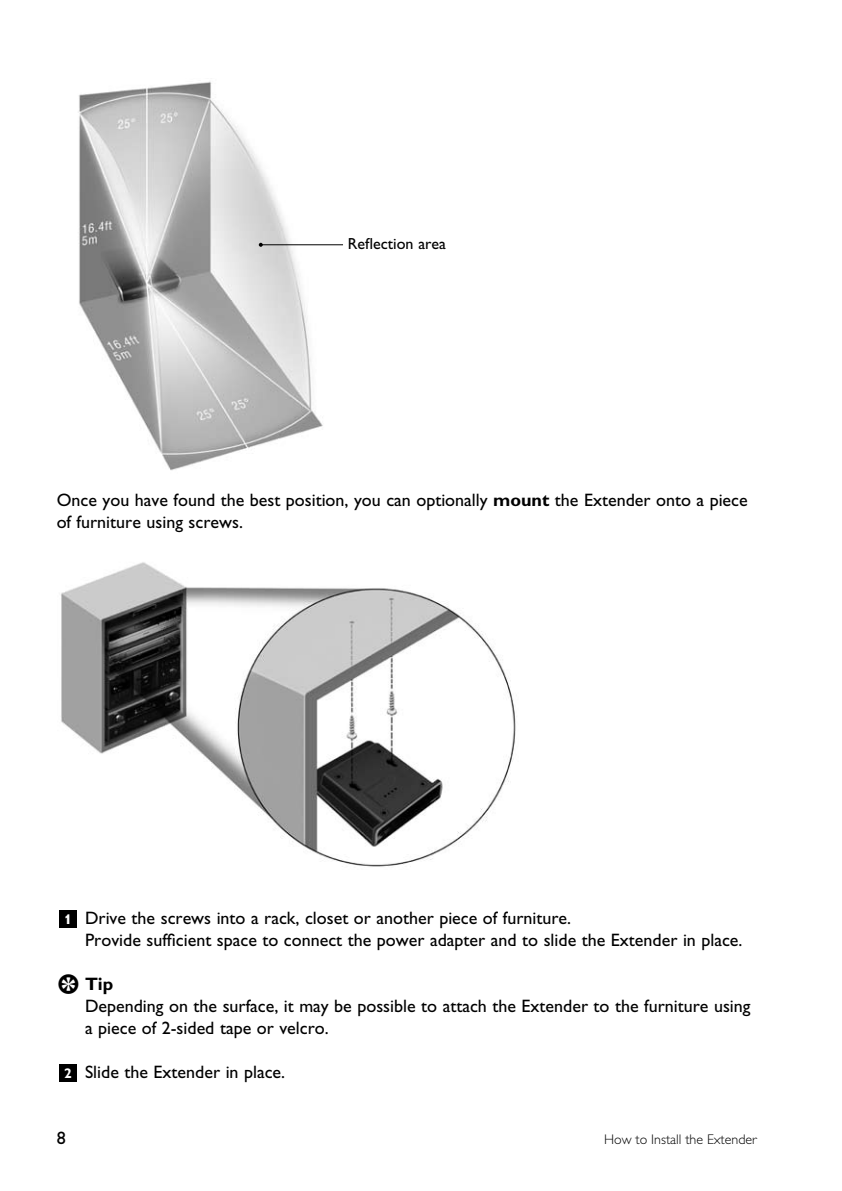
<style>
.page{position:relative;width:842px;height:1191px;background:#fff}
.page>*{position:absolute;margin:0;border:0;box-sizing:border-box;transform-origin:0 0}
.t1{font:18px/22px "Gill Alt One";color:#000}
.t2{font:700 18px "Gill Alt One";color:#000}
.t3{font:16px "Gill Alt One";color:#000}
.t4{font:300 14px "Gill Alt One";color:#000}
.s1{font-weight:700}
.s2{font-weight:700;font-size:14px;color:#fff}
</style>
<div class="page">
<div style="left:60px;top:910px;width:17px;height:17px;background:#000"></div>
<div style="left:60px;top:1064px;width:17px;height:17px;background:#000"></div>
<img style="left:78px;top:81px;width:248px;height:390px">
<hr style="left:261px;top:244px;width:82px;height:1px;background:#000">
<svg style="left:259px;top:243px;width:4px;height:4px"></svg>
<img style="left:61px;top:562px;width:455px;height:305px">
<p class="t3" style="left:348px;top:234px;width:100px">Reflection area</p>
<p class="t1" style="left:57px;top:489px;width:692px">Once you have found the best position, you can optionally <span class="s1">mount</span> the Extender onto a piece of furniture using screws.</p>
<p class="t1" style="left:85px;top:907px;width:659px;text-indent:-21px"><span class="s2">1</span> Drive the screws into a rack, closet or another piece of furniture.<br>Provide sufficient space to connect the power adapter and to slide the Extender in place.</p>
<p class="t2" style="left:85px;top:973px;width:30px">Tip</p>
<p class="t1" style="left:85px;top:995px;width:667px">Depending on the surface, it may be possible to attach the Extender to the furniture using a piece of 2-sided tape or velcro.</p>
<p class="t1" style="left:64px;top:1061px;width:223px"><span class="s2">2</span> Slide the Extender in place.</p>
<p class="t4" style="left:604px;top:1131px;width:154px">How to Install the Extender</p>
</div>
